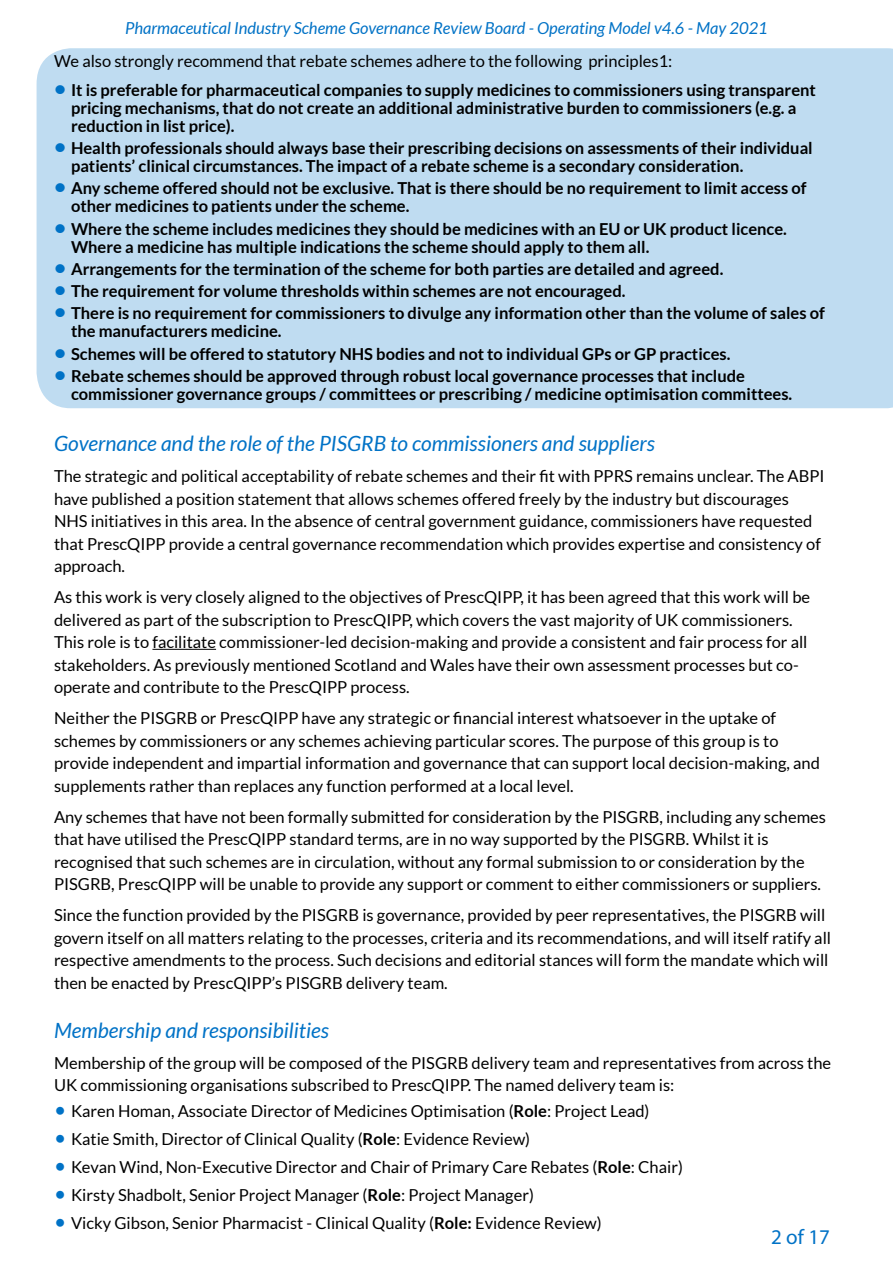
<style>
.page{position:relative;width:893px;height:1263px;background:#fff}
.page>*{position:absolute;margin:0;border:0;box-sizing:border-box;transform-origin:0 0}
.t1{font:italic 21px "Lato";color:#0072c6}
.t2{font:21px "Myriad Pro";color:#0072c6}
.t3{font:16.5px/22.5px "Lato";color:#000}
.t4{font:700 16.5px/18px "Lato";color:#000}
.t5{font:italic 16.5px "Lato";color:#0072c6}
.s1{font-size:21px;color:#0072c6}
.s2{font-weight:700}
</style>
<div class="page">
<div style="left:37px;top:48px;width:856px;height:360px;background:#bfdcf1"></div>
<hr style="left:152px;top:649px;width:64px;height:1px;background:#000">
<p class="t5" style="left:125px;top:18px;width:644px">Pharmaceutical Industry Scheme Governance Review Board - Operating Model v4.6 - May 2021</p>
<p class="t3" style="left:54px;top:50px;width:620px">We also strongly recommend that rebate schemes adhere to the following principles1:</p>
<p class="t4" style="left:71px;top:81px;width:746px;text-indent:-17px"><span class="s1">•</span> It is preferable for pharmaceutical companies to supply medicines to commissioners using transparent pricing mechanisms, that do not create an additional administrative burden to commissioners (e.g. a reduction in list price).</p>
<p class="t4" style="left:71px;top:139px;width:743px;text-indent:-17px"><span class="s1">•</span> Health professionals should always base their prescribing decisions on assessments of their individual patients’ clinical circumstances. The impact of a rebate scheme is a secondary consideration.</p>
<p class="t4" style="left:71px;top:179px;width:737px;text-indent:-17px"><span class="s1">•</span> Any scheme offered should not be exclusive. That is there should be no requirement to limit access of other medicines to patients under the scheme.</p>
<p class="t4" style="left:71px;top:219px;width:717px;text-indent:-17px"><span class="s1">•</span> Where the scheme includes medicines they should be medicines with an EU or UK product licence.<br>Where a medicine has multiple indications the scheme should apply to them all.</p>
<p class="t4" style="left:54px;top:260px;width:671px"><span class="s1">•</span> Arrangements for the termination of the scheme for both parties are detailed and agreed.</p>
<p class="t4" style="left:54px;top:282px;width:573px"><span class="s1">•</span> The requirement for volume thresholds within schemes are not encouraged.</p>
<p class="t4" style="left:71px;top:304px;width:755px;text-indent:-17px"><span class="s1">•</span> There is no requirement for commissioners to divulge any information other than the volume of sales of the manufacturers medicine.</p>
<p class="t4" style="left:54px;top:344px;width:678px"><span class="s1">•</span> Schemes will be offered to statutory NHS bodies and not to individual GPs or GP practices.</p>
<p class="t4" style="left:71px;top:367px;width:723px;text-indent:-17px"><span class="s1">•</span> Rebate schemes should be approved through robust local governance processes that include commissioner governance groups / committees or prescribing / medicine optimisation committees.</p>
<p class="t1" style="left:54px;top:432px;width:602px">Governance and the role of the PISGRB to commissioners and suppliers</p>
<p class="t3" style="left:54px;top:465px;width:772px">The strategic and political acceptability of rebate schemes and their fit with PPRS remains unclear. The ABPI have published a position statement that allows schemes offered freely by the industry but discourages NHS initiatives in this area. In the absence of central government guidance, commissioners have requested that PrescQIPP provide a central governance recommendation which provides expertise and consistency of approach.</p>
<p class="t3" style="left:54px;top:586px;width:758px">As this work is very closely aligned to the objectives of PrescQIPP, it has been agreed that this work will be delivered as part of the subscription to PrescQIPP, which covers the vast majority of UK commissioners.<br>This role is to facilitate commissioner-led decision-making and provide a consistent and fair process for all stakeholders. As previously mentioned Scotland and Wales have their own assessment processes but co&shy;operate and contribute to the PrescQIPP process.</p>
<p class="t3" style="left:54px;top:707px;width:767px">Neither the PISGRB or PrescQIPP have any strategic or financial interest whatsoever in the uptake of schemes by commissioners or any schemes achieving particular scores. The purpose of this group is to provide independent and impartial information and governance that can support local decision-making, and supplements rather than replaces any function performed at a local level.</p>
<p class="t3" style="left:54px;top:805px;width:773px">Any schemes that have not been formally submitted for consideration by the PISGRB, including any schemes that have utilised the PrescQIPP standard terms, are in no way supported by the PISGRB. Whilst it is recognised that such schemes are in circulation, without any formal submission to or consideration by the PISGRB, PrescQIPP will be unable to provide any support or comment to either commissioners or suppliers.</p>
<p class="t3" style="left:54px;top:904px;width:779px">Since the function provided by the PISGRB is governance, provided by peer representatives, the PISGRB will govern itself on all matters relating to the processes, criteria and its recommendations, and will itself ratify all respective amendments to the process. Such decisions and editorial stances will form the mandate which will then be enacted by PrescQIPP’s PISGRB delivery team.</p>
<p class="t1" style="left:54px;top:1018px;width:276px">Membership and responsibilities</p>
<p class="t3" style="left:54px;top:1051px;width:779px">Membership of the group will be composed of the PISGRB delivery team and representatives from across the<br>UK commissioning organisations subscribed to PrescQIPP. The named delivery team is:</p>
<p class="t3" style="left:54px;top:1100px;width:597px"><span class="s1">•</span> Karen Homan, Associate Director of Medicines Optimisation (<span class="s2">Role</span>: Project Lead)</p>
<p class="t3" style="left:54px;top:1128px;width:478px"><span class="s1">•</span> Katie Smith, Director of Clinical Quality (<span class="s2">Role</span>: Evidence Review)</p>
<p class="t3" style="left:54px;top:1156px;width:630px"><span class="s1">•</span> Kevan Wind, Non-Executive Director and Chair of Primary Care Rebates (<span class="s2">Role</span>: Chair)</p>
<p class="t3" style="left:54px;top:1184px;width:481px"><span class="s1">•</span> Kirsty Shadbolt, Senior Project Manager (<span class="s2">Role</span>: Project Manager)</p>
<p class="t3" style="left:54px;top:1212px;width:549px"><span class="s1">•</span> Vicky Gibson, Senior Pharmacist - Clinical Quality (<span class="s2">Role:</span> Evidence Review)</p>
<p class="t2" style="left:771px;top:1224px;width:60px">2 of 17</p>
</div>
